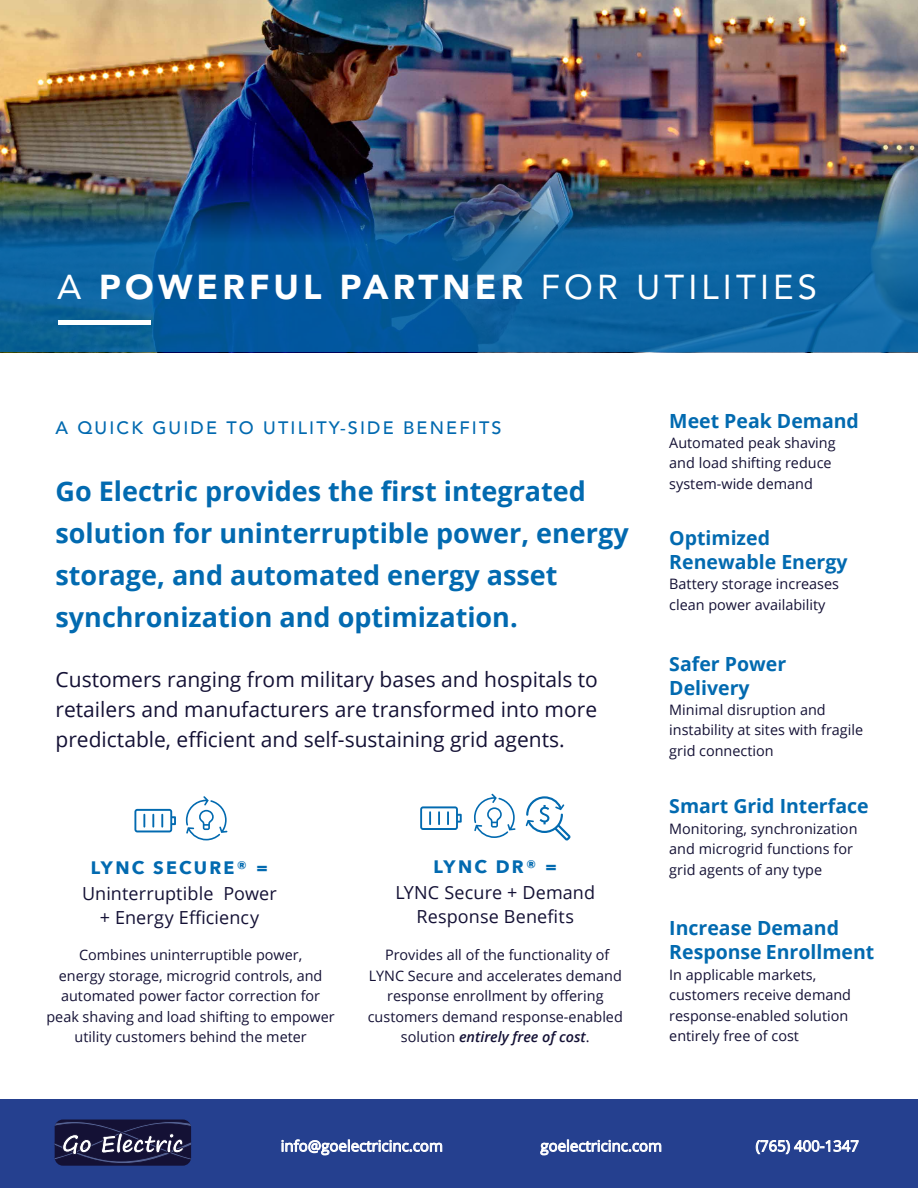
<style>
.page{position:relative;width:918px;height:1188px;background:#fff}
.page>*{position:absolute;margin:0;border:0;box-sizing:border-box;transform-origin:0 0}
.t1{font:900 34.5px "Avenir";letter-spacing:.12em;color:#fff}
.t2{font:700 27px/42px "Open Sans";color:#026ab0}
.t3{font:21px/30px "Open Sans";color:#141135;text-align:justify}
.t4{font:700 19.5px/24px "Open Sans";color:#026ab0}
.t5{font:18px/24px "Open Sans";letter-spacing:.005em;color:#141135;text-align:center}
.t6{font:500 18px "Avenir";letter-spacing:.12em;color:#026ab0}
.t7{font:700 18px "Avenir Next";letter-spacing:.125em;color:#026ab0}
.t8{font:15px "Open Sans";color:#fff}
.t9{font:14.4px/20.4px "Open Sans";color:#141135}
.s1{font-weight:400}
.s2{font-weight:600;font-style:italic}
</style>
<div class="page">
<img style="left:0;top:0;width:918px;height:352px">
<img style="left:0;top:41px;width:918px;height:310px">
<div style="left:0;top:1100px;width:918px;height:88px;background:#25408f"></div>
<div style="left:55px;top:1120px;width:136px;height:46px;background:#141135;border-radius:8px"></div>
<svg style="left:55px;top:1121px;width:136px;height:43px"></svg>
<svg style="left:281px;top:1139px;width:162px;height:17px"></svg>
<svg style="left:540px;top:1140px;width:122px;height:16px"></svg>
<svg style="left:755px;top:1140px;width:104px;height:14px"></svg>
<hr style="left:59px;top:320px;width:92px;height:4px;background:#fff">
<svg style="left:186px;top:796px;width:41px;height:44px"></svg>
<svg style="left:134px;top:809px;width:42px;height:23px"></svg>
<svg style="left:474px;top:794px;width:42px;height:44px"></svg>
<svg style="left:420px;top:806px;width:42px;height:24px"></svg>
<svg style="left:526px;top:796px;width:45px;height:45px"></svg>
<h1 class="t1" style="left:57px;top:257px;width:761px"><span class="s1">A</span> POWERFUL PARTNER <span class="s1">FOR UTILITIES</span></h1>
<p class="t6" style="left:56px;top:412px;width:448px">A QUICK GUIDE TO UTILITY-SIDE BENEFITS</p>
<h2 class="t2" style="left:56px;top:470px;width:575px">Go Electric provides the first integrated solution for uninterruptible power, energy storage, and automated energy asset synchronization and optimization.</h2>
<h3 class="t3" style="left:56px;top:664px;width:544px">Customers ranging from military bases and hospitals to retailers and manufacturers are transformed into more predictable, efficient and self-sustaining grid agents.</h3>
<p class="t7" style="left:91px;top:852px;width:179px">LYNC SECURE® =</p>
<p class="t7" style="left:433px;top:851px;width:125px">LYNC DR® =</p>
<p class="t5" style="left:82px;top:881px;width:196px">Uninterruptible Power + Energy Efficiency</p>
<p class="t5" style="left:396px;top:880px;width:201px">LYNC Secure + Demand<br>Response Benefits</p>
<p class="t9" style="left:46px;top:945px;width:290px;text-align:center">Combines uninterruptible power,<br>energy storage, microgrid controls, and automated power factor correction for peak shaving and load shifting to empower utility customers behind the meter</p>
<p class="t9" style="left:368px;top:945px;width:257px;text-align:center">Provides all of the functionality of LYNC Secure and accelerates demand response enrollment by offering customers demand response-enabled solution <span class="s2">entirely free of cost</span>.</p>
<h3 class="t4" style="left:669px;top:408px;width:191px">Meet Peak Demand</h3>
<p class="t9" style="left:669px;top:432px;width:168px">Automated peak shaving and load shifting reduce system-wide demand</p>
<h3 class="t4" style="left:669px;top:526px;width:180px">Optimized<br>Renewable Energy</h3>
<p class="t9" style="left:669px;top:574px;width:171px">Battery storage increases clean power availability</p>
<h3 class="t4" style="left:669px;top:651px;width:118px">Safer Power<br>Delivery</h3>
<p class="t9" style="left:669px;top:699px;width:195px">Minimal disruption and instability at sites with fragile grid connection</p>
<h3 class="t4" style="left:669px;top:794px;width:201px">Smart Grid Interface</h3>
<p class="t9" style="left:669px;top:818px;width:190px">Monitoring, synchronization and microgrid functions for grid agents of any type</p>
<h3 class="t4" style="left:669px;top:916px;width:207px">Increase Demand<br>Response Enrollment</h3>
<p class="t9" style="left:669px;top:964px;width:183px">In applicable markets, customers receive demand response-enabled solution entirely free of cost</p>
<p class="t8" style="left:281px;top:1136px;width:164px">info@goelectricinc.com</p>
<p class="t8" style="left:540px;top:1136px;width:123px">goelectricinc.com</p>
<p class="t8" style="left:756px;top:1136px;width:105px">(765) 400-1347</p>
</div>
